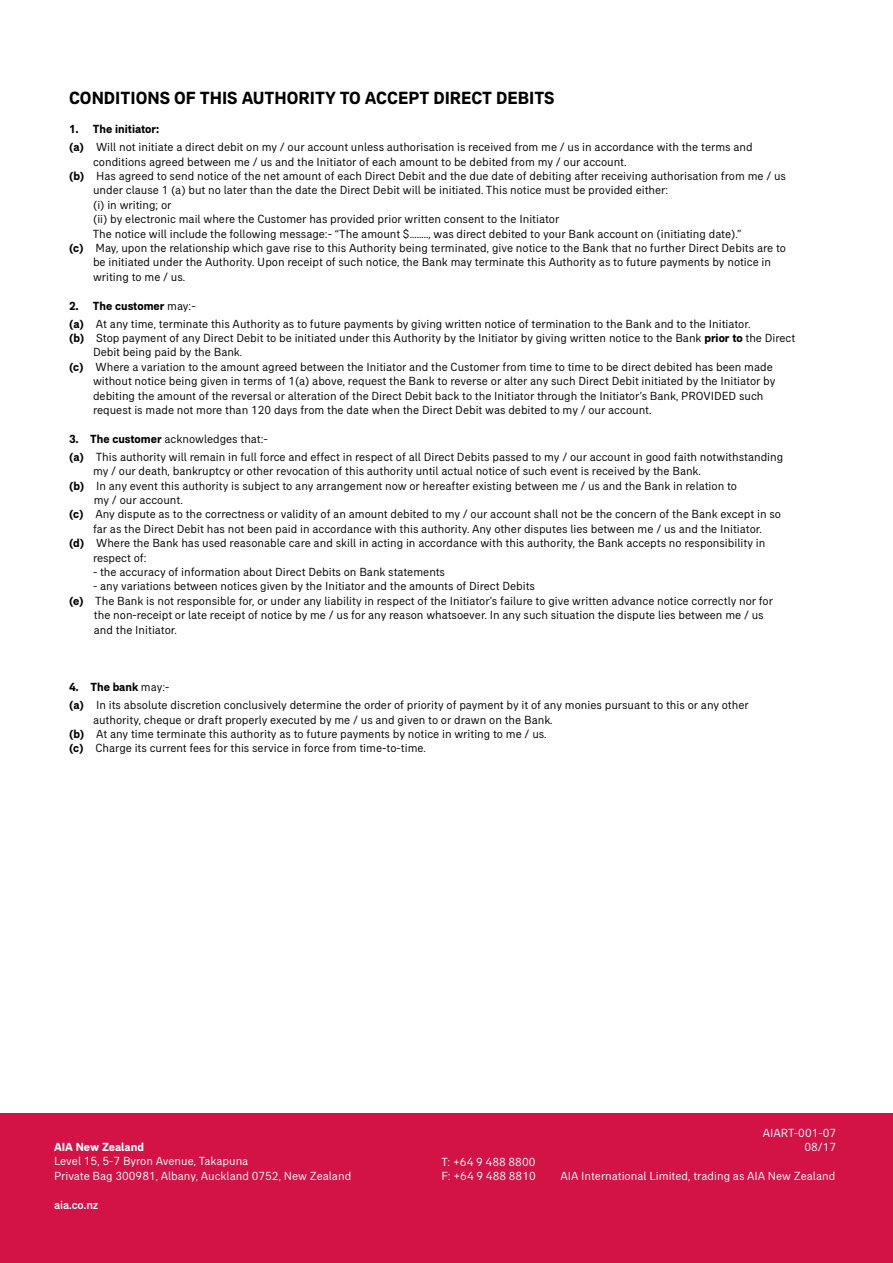
<style>
.page{position:relative;width:893px;height:1263px;background:#fff}
.page>*{position:absolute;margin:0;border:0;box-sizing:border-box;transform-origin:0 0}
.t1{font:700 18px "AIA Everest";color:#000}
.t2{font:700 13.5px "AIA Everest";letter-spacing:-.01em;color:#fff}
.t3{font:12px/18px "AIA Everest";color:#000}
.t4{font:12px/14.4px "AIA Everest";color:#fff}
.t5{font:700 12px "AIA Everest";color:#fff}
.t6{font:500 12px "AIA Everest";color:#fff}
.t7{font:9px "AIA Everest";color:#fff}
.s1{font-weight:700}
</style>
<div class="page">
<div style="left:0;top:1113px;width:893px;height:150px;background:#d31245"></div>
<h1 class="t1" style="left:69px;top:88px;width:487px">CONDITIONS OF THIS AUTHORITY TO ACCEPT DIRECT DEBITS</h1>
<p class="t3" style="left:69px;top:120px;width:685px"><span class="s1">1. The initiator:<br>(a)</span> Will not initiate a direct debit on my / our account unless authorisation is received from me / us in accordance with the terms and</p>
<p class="t3" style="left:93px;top:152px;width:535px">conditions agreed between me / us and the Initiator of each amount to be debited from my / our account.</p>
<p class="t3" style="left:69px;top:167px;width:718px"><span class="s1">(b)</span> Has agreed to send notice of the net amount of each Direct Debit and the due date of debiting after receiving authorisation from me / us</p>
<p class="t3" style="left:93px;top:181px;width:577px">under clause 1 (a) but no later than the date the Direct Debit will be initiated. This notice must be provided either:</p>
<p class="t3" style="left:93px;top:195px;width:80px">(i) in writing; or</p>
<p class="t3" style="left:93px;top:210px;width:468px">(ii) by electronic mail where the Customer has provided prior written consent to the Initiator</p>
<p class="t3" style="left:93px;top:224px;width:650px">The notice will include the following message:- “The amount $…….., was direct debited to your Bank account on (initiating date).”</p>
<p class="t3" style="left:69px;top:239px;width:719px"><span class="s1">(c)</span> May, upon the relationship which gave rise to this Authority being terminated, give notice to the Bank that no further Direct Debits are to</p>
<p class="t3" style="left:93px;top:253px;width:680px">be initiated under the Authority. Upon receipt of such notice, the Bank may terminate this Authority as to future payments by notice in</p>
<p class="t3" style="left:93px;top:267px;width:94px">writing to me / us.</p>
<p class="t3" style="left:69px;top:296px;width:683px"><span class="s1">2. The customer</span> may:-<br><span class="s1">(a)</span> At any time, terminate this Authority as to future payments by giving written notice of termination to the Bank and to the Initiator.</p>
<p class="t3" style="left:69px;top:329px;width:728px"><span class="s1">(b)</span> Stop payment of any Direct Debit to be initiated under this Authority by the Initiator by giving written notice to the Bank <span class="s1">prior to</span> the Direct</p>
<p class="t3" style="left:93px;top:343px;width:151px">Debit being paid by the Bank.</p>
<p class="t3" style="left:69px;top:357px;width:705px"><span class="s1">(c)</span> Where a variation to the amount agreed between the Initiator and the Customer from time to time to be direct debited has been made</p>
<p class="t3" style="left:93px;top:372px;width:684px">without notice being given in terms of 1(a) above, request the Bank to reverse or alter any such Direct Debit initiated by the Initiator by</p>
<p class="t3" style="left:93px;top:386px;width:672px">debiting the amount of the reversal or alteration of the Direct Debit back to the Initiator through the Initiator’s Bank, PROVIDED such</p>
<p class="t3" style="left:93px;top:401px;width:560px">request is made not more than 120 days from the date when the Direct Debit was debited to my / our account.</p>
<p class="t3" style="left:69px;top:429px;width:716px"><span class="s1">3. The customer</span> acknowledges that:-<br><span class="s1">(a)</span> This authority will remain in full force and effect in respect of all Direct Debits passed to my / our account in good faith notwithstanding</p>
<p class="t3" style="left:93px;top:462px;width:609px">my / our death, bankruptcy or other revocation of this authority until actual notice of such event is received by the Bank.</p>
<p class="t3" style="left:69px;top:476px;width:670px"><span class="s1">(b)</span> In any event this authority is subject to any arrangement now or hereafter existing between me / us and the Bank in relation to</p>
<p class="t3" style="left:94px;top:491px;width:90px">my / our account.</p>
<p class="t3" style="left:69px;top:505px;width:713px"><span class="s1">(c)</span> Any dispute as to the correctness or validity of an amount debited to my / our account shall not be the concern of the Bank except in so</p>
<p class="t3" style="left:93px;top:519px;width:670px">far as the Direct Debit has not been paid in accordance with this authority. Any other disputes lies between me / us and the Initiator.</p>
<p class="t3" style="left:69px;top:534px;width:698px"><span class="s1">(d)</span> Where the Bank has used reasonable care and skill in acting in accordance with this authority, the Bank accepts no responsibility in</p>
<p class="t3" style="left:93px;top:548px;width:55px">respect of:</p>
<p class="t3" style="left:93px;top:563px;width:354px">- the accuracy of information about Direct Debits on Bank statements</p>
<p class="t3" style="left:93px;top:577px;width:444px">- any variations between notices given by the Initiator and the amounts of Direct Debits</p>
<p class="t3" style="left:69px;top:591px;width:706px"><span class="s1">(e)</span> The Bank is not responsible for, or under any liability in respect of the Initiator’s failure to give written advance notice correctly nor for</p>
<p class="t3" style="left:94px;top:606px;width:671px">the non-receipt or late receipt of notice by me / us for any reason whatsoever. In any such situation the dispute lies between me / us</p>
<p class="t3" style="left:94px;top:620px;width:85px">and the Initiator.</p>
<p class="t3" style="left:69px;top:678px;width:681px"><span class="s1">4. The bank</span> may:-<br><span class="s1">(a)</span> In its absolute discretion conclusively determine the order of priority of payment by it of any monies pursuant to this or any other</p>
<p class="t3" style="left:69px;top:712px;width:485px;line-height:14.4px;text-indent:24px">authority, cheque or draft properly executed by me / us and given to or drawn on the Bank. <span class="s1">(b)</span> At any time terminate this authority as to future payments by notice in writing to me / us. <span class="s1">(c)</span> Charge its current fees for this service in force from time-to-time.</p>
<p class="t5" style="left:54px;top:1140px;width:91px">AIA New Zealand</p>
<p class="t4" style="left:54px;top:1154px;width:299px">Level 15, 5-7 Byron Avenue, Takapuna<br>Private Bag 300981, Albany, Auckland 0752, New Zealand</p>
<p class="t6" style="left:54px;top:1197px;width:46px">aia.co.nz</p>
<p class="t2" style="left:44px;top:1161px;width:101px">AIA New Zealand</p>
<p class="t4" style="left:441px;top:1154px;width:96px">T: +64 9 488 8800<br>F: +64 9 488 8810</p>
<p class="t4" style="left:763px;top:1125px;width:75px;text-align:right">AIART-001-07<br>08/17</p>
<p class="t4" style="left:560px;top:1168px;width:276px">AIA International Limited, trading as AIA New Zealand</p>
<p class="t7" style="left:810px;top:1173px;width:24px">10/16</p>
</div>
